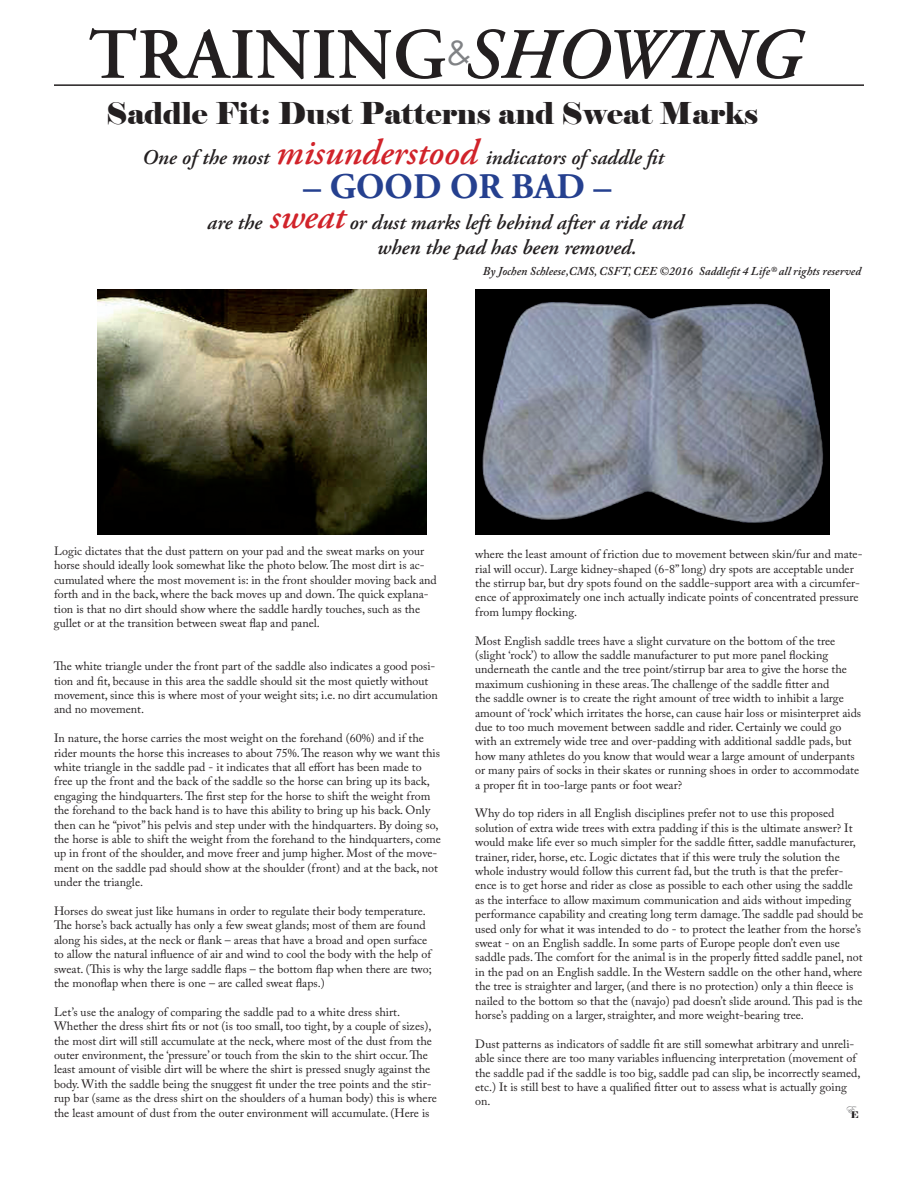
<style>
.page{position:relative;width:918px;height:1188px;background:#fff}
.page>*{position:absolute;margin:0;border:0;box-sizing:border-box;transform-origin:0 0}
.t1{font:600 72px "Adobe Garamond Pro";color:#231f20}
.t2{font:italic 600 36px "Adobe Garamond Pro";color:#d1232a}
.t3{font:700 36px "Adobe Garamond Pro";color:#25408f}
.t4{font:36px "Century Gothic";color:#808285}
.t5{font:30px "Elephant";color:#231f20}
.t6{font:italic 600 21px/25.2px "Adobe Garamond Pro";color:#231f20}
.t7{font:12px/14.4px "Adobe Caslon Pro";color:#231f20}
.t8{font:italic 600 12px "Adobe Caslon Pro";color:#231f20}
.t9{font:9.15px "Elephant";color:#231f20}
.s1{font-style:italic}
</style>
<div class="page">
<div style="left:32px;top:84px;width:841px;height:23px;border:2px solid #231f20"></div>
<div style="left:25px;top:68px;width:29px;height:51px;background:#fff"></div>
<div style="left:864px;top:68px;width:29px;height:51px;background:#fff"></div>
<div style="left:45px;top:95px;width:830px;height:23px;background:#fff"></div>
<img style="left:97px;top:289px;width:329px;height:245px">
<img style="left:475px;top:289px;width:355px;height:246px">
<h1 class="t1" style="left:88px;top:13px;width:714px">TRAINING <span class="s1">SHOWING</span></h1>
<h3 class="t5" style="left:106px;top:95px;width:654px">Saddle Fit: Dust Patterns and Sweat Marks</h3>
<h3 class="t6" style="left:142px;top:145px;width:129px">One of the most</h3>
<h3 class="t6" style="left:485px;top:145px;width:178px">indicators of saddle fi</h3>
<h2 class="t4" style="left:446px;top:27px;width:29px">&amp;</h2>
<h2 class="t2" style="left:276px;top:132px;width:203px">misunderstood</h2>
<h3 class="t6" style="left:658px;top:145px;width:8px">t</h3>
<h2 class="t3" style="left:303px;top:166px;width:310px">– GOOD OR BAD –</h2>
<h2 class="t2" style="left:270px;top:195px;width:77px">sweat</h2>
<h3 class="t6" style="left:207px;top:211px;width:56px">are the</h3>
<h3 class="t6" style="left:377px;top:211px;width:308px;text-indent:-28px">or dust marks left behind after a ride and when the pad has been removed.</h3>
<p class="t8" style="left:483px;top:264px;width:380px">By Jochen Schleese,CMS, CSFT, CEE ©2016 Saddlefit 4 Life® all rights reserved</p>
<p class="t7" style="left:54px;top:544px;width:384px">Logic dictates that the dust pattern on your pad and the sweat marks on your horse should ideally look somewhat like the photo below. The most dirt is ac&shy;cumulated where the most movement is: in the front shoulder moving back and forth and in the back, where the back moves up and down. The quick explana&shy;tion is that no dirt should show where the saddle hardly touches, such as the gullet or at the transition between sweat flap and panel.</p>
<p class="t7" style="left:54px;top:659px;width:385px">The white triangle under the front part of the saddle also indicates a good posi&shy;tion and fit, because in this area the saddle should sit the most quietly without movement, since this is where most of your weight sits; i.e. no dirt accumulation and no movement.</p>
<p class="t7" style="left:54px;top:731px;width:389px">In nature, the horse carries the most weight on the forehand (60%) and if the rider mounts the horse this increases to about 75%. The reason why we want this white triangle in the saddle pad - it indicates that all effort has been made to free up the front and the back of the saddle so the horse can bring up its back, engaging the hindquarters. The first step for the horse to shift the weight from the forehand to the back hand is to have this ability to bring up his back. Only then can he “pivot” his pelvis and step under with the hindquarters. By doing so, the horse is able to shift the weight from the forehand to the hindquarters, come up in front of the shoulder, and move freer and jump higher. Most of the move&shy;ment on the saddle pad should show at the shoulder (front) and at the back, not under the triangle.</p>
<p class="t7" style="left:54px;top:904px;width:379px">Horses do sweat just like humans in order to regulate their body temperature.<br>The horse’s back actually has only a few sweat glands; most of them are found along his sides, at the neck or flank – areas that have a broad and open surface to allow the natural influence of air and wind to cool the body with the help of sweat. (This is why the large saddle flaps – the bottom flap when there are two; the monoflap when there is one – are called sweat flaps.)</p>
<p class="t7" style="left:54px;top:1005px;width:384px">Let’s use the analogy of comparing the saddle pad to a white dress shirt.<br>Whether the dress shirt fits or not (is too small, too tight, by a couple of sizes), the most dirt will still accumulate at the neck, where most of the dust from the outer environment, the ‘pressure’ or touch from the skin to the shirt occur. The least amount of visible dirt will be where the shirt is pressed snugly against the body. With the saddle being the snuggest fit under the tree points and the stir&shy;rup bar (same as the dress shirt on the shoulders of a human body) this is where the least amount of dust from the outer environment will accumulate. (Here is</p>
<p class="t7" style="left:475px;top:547px;width:389px">where the least amount of friction due to movement between skin/fur and mate&shy;rial will occur). Large kidney-shaped (6-8” long) dry spots are acceptable under the stirrup bar, but dry spots found on the saddle-support area with a circumfer&shy;ence of approximately one inch actually indicate points of concentrated pressure from lumpy flocking.</p>
<p class="t7" style="left:475px;top:633px;width:388px">Most English saddle trees have a slight curvature on the bottom of the tree (slight ‘rock’) to allow the saddle manufacturer to put more panel flocking underneath the cantle and the tree point/stirrup bar area to give the horse the maximum cushioning in these areas. The challenge of the saddle fitter and<br>the saddle owner is to create the right amount of tree width to inhibit a large amount of ‘rock’ which irritates the horse, can cause hair loss or misinterpret aids due to too much movement between saddle and rider. Certainly we could go with an extremely wide tree and over-padding with additional saddle pads, but how many athletes do you know that would wear a large amount of underpants or many pairs of socks in their skates or running shoes in order to accommodate a proper fit in too-large pants or foot wear?</p>
<p class="t7" style="left:475px;top:806px;width:390px">Why do top riders in all English disciplines prefer not to use this proposed solution of extra wide trees with extra padding if this is the ultimate answer? It would make life ever so much simpler for the saddle fitter, saddle manufacturer, trainer, rider, horse, etc. Logic dictates that if this were truly the solution the whole industry would follow this current fad, but the truth is that the prefer&shy;ence is to get horse and rider as close as possible to each other using the saddle as the interface to allow maximum communication and aids without impeding performance capability and creating long term damage. The saddle pad should be used only for what it was intended to do - to protect the leather from the horse’s sweat - on an English saddle. In some parts of Europe people don’t even use saddle pads. The comfort for the animal is in the properly fitted saddle panel, not in the pad on an English saddle. In the Western saddle on the other hand, where the tree is straighter and larger, (and there is no protection) only a thin fleece is nailed to the bottom so that the (navajo) pad doesn’t slide around. This pad is the horse’s padding on a larger, straighter, and more weight-bearing tree.</p>
<p class="t7" style="left:475px;top:1036px;width:387px">Dust patterns as indicators of saddle fit are still somewhat arbitrary and unreli&shy;able since there are too many variables influencing interpretation (movement of the saddle pad if the saddle is too big, saddle pad can slip, be incorrectly seamed, etc.) It is still best to have a qualified fitter out to assess what is actually going on.</p>
<p class="t9" style="left:845px;top:1109px;width:15px">E<sup>E</sup></p>
</div>
